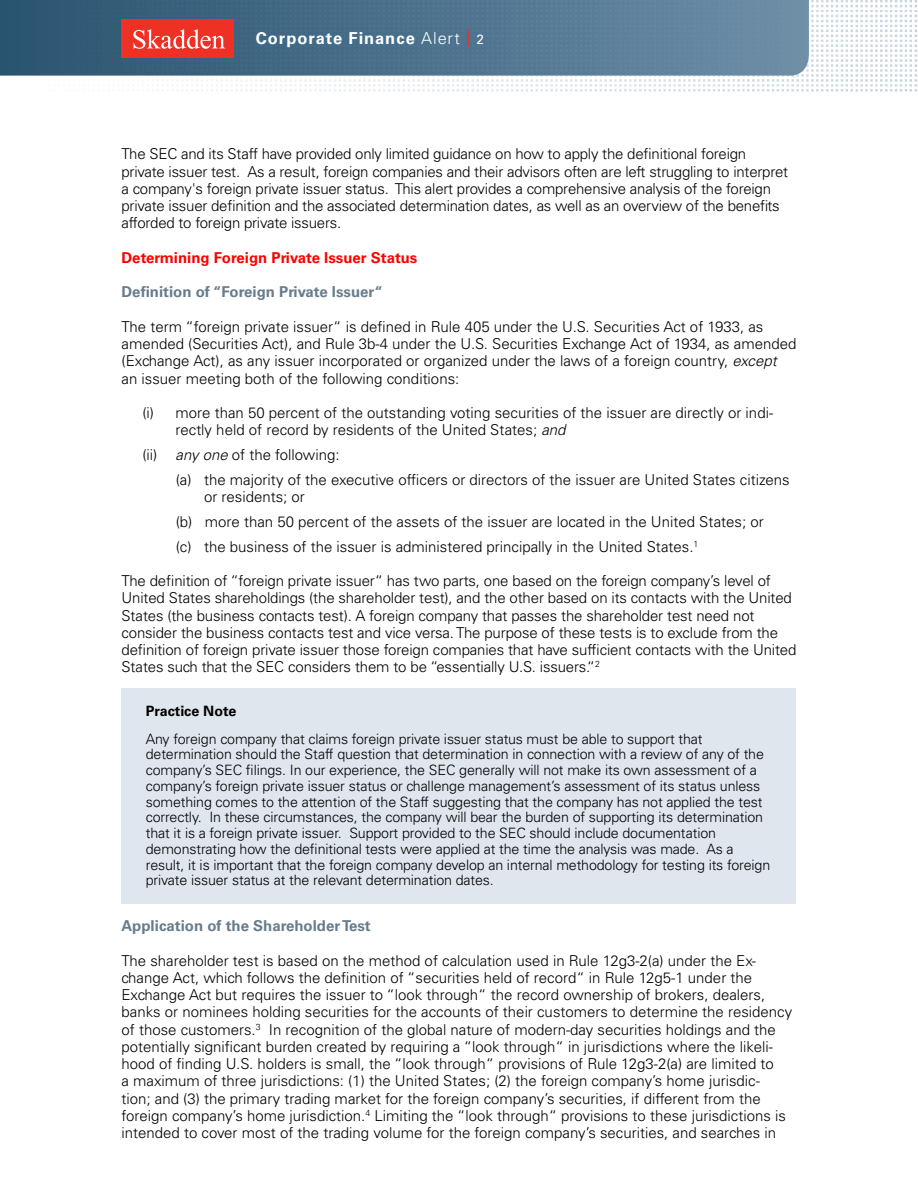
<style>
.page{position:relative;width:918px;height:1188px;background:#fff}
.page>*{position:absolute;margin:0;border:0;box-sizing:border-box;transform-origin:0 0}
.t1{font:700 16.5px "Univers LT Std";letter-spacing:.055em;color:#fff}
.t2{font:300 15px/17.2px "Univers LT Std";color:#000}
.t3{font:700 15px "Univers LT Std";color:#677c8c}
.t4{font:700 15px "Univers LT Std";color:#f00}
.t5{font:300 14.25px/15.8px "Univers LT Std";letter-spacing:-.01em;color:#000}
.t6{font:700 14.25px "Univers LT Std";color:#000}
.s1{font-weight:300}
.s2{font-weight:400;color:#ee3124}
.s3{font-weight:400;font-size:13.5px}
.s4{font-style:italic}
</style>
<div class="page">
<img style="left:0;top:0;width:917px;height:92px">
<div style="left:250px;top:24px;width:241px;height:31px;background:#466e8a"></div>
<div style="left:122px;top:20px;width:112px;height:38px;background:#ee3124"></div>
<svg style="left:133px;top:29px;width:92px;height:20px"></svg>
<div style="left:122px;top:688px;width:674px;height:215px;background:#dfe6ed"></div>
<p class="t1" style="left:256px;top:28px;width:230px">Corporate Finance <span class="s1">Alert</span> <span class="s2">|</span> <span class="s3">2</span></p>
<p class="t2" style="left:122px;top:145px;width:668px">The SEC and its Staff have provided only limited guidance on how to apply the definitional foreign private issuer test. As a result, foreign companies and their advisors often are left struggling to interpret a company's foreign private issuer status. This alert provides a comprehensive analysis of the foreign private issuer definition and the associated determination dates, as well as an overview of the benefits afforded to foreign private issuers.</p>
<p class="t4" style="left:122px;top:249px;width:297px">Determining Foreign Private Issuer Status</p>
<p class="t3" style="left:122px;top:283px;width:263px">Definition of “Foreign Private Issuer“</p>
<p class="t2" style="left:122px;top:318px;width:677px">The term “foreign private issuer“ is defined in Rule 405 under the U.S. Securities Act of 1933, as amended (Securities Act), and Rule 3b-4 under the U.S. Securities Exchange Act of 1934, as amended (Exchange Act), as any issuer incorporated or organized under the laws of a foreign country, <span class="s4">except<br></span>an issuer meeting both of the following conditions:</p>
<p class="t2" style="left:176px;top:404px;width:599px;text-indent:-33px">(i) more than 50 percent of the outstanding voting securities of the issuer are directly or indi&shy;rectly held of record by residents of the United States; <span class="s4">and</span></p>
<p class="t2" style="left:176px;top:442px;width:615px;line-height:24.8px;text-indent:-33px">(ii) <span class="s4">any one</span> of the following:<br>(a) the majority of the executive officers or directors of the issuer are United States citizens</p>
<p class="t2" style="left:176px;top:484px;width:589px;line-height:24.8px;text-indent:28px">or residents; or<br>(b) more than 50 percent of the assets of the issuer are located in the United States; or (c) the business of the issuer is administered principally in the United States.<sup>1</sup></p>
<p class="t2" style="left:121px;top:572px;width:676px">The definition of “foreign private issuer“ has two parts, one based on the foreign company’s level of United States shareholdings (the shareholder test), and the other based on its contacts with the United States (the business contacts test). A foreign company that passes the shareholder test need not consider the business contacts test and vice versa. The purpose of these tests is to exclude from the definition of foreign private issuer those foreign companies that have sufficient contacts with the United States such that the SEC considers them to be “essentially U.S. issuers.“<sup>2</sup></p>
<p class="t6" style="left:146px;top:702px;width:92px">Practice Note</p>
<p class="t5" style="left:146px;top:731px;width:626px">Any foreign company that claims foreign private issuer status must be able to support that determination should the Staff question that determination in connection with a review of any of the company’s SEC filings. In our experience, the SEC generally will not make its own assessment of a company’s foreign private issuer status or challenge management’s assessment of its status unless something comes to the attention of the Staff suggesting that the company has not applied the test correctly. In these circumstances, the company will bear the burden of supporting its determination that it is a foreign private issuer. Support provided to the SEC should include documentation demonstrating how the definitional tests were applied at the time the analysis was made. As a result, it is important that the foreign company develop an internal methodology for testing its foreign private issuer status at the relevant determination dates.</p>
<p class="t3" style="left:122px;top:917px;width:251px">Application of the Shareholder Test</p>
<p class="t2" style="left:122px;top:952px;width:672px">The shareholder test is based on the method of calculation used in Rule 12g3-2(a) under the Ex&shy;change Act, which follows the definition of “securities held of record“ in Rule 12g5-1 under the Exchange Act but requires the issuer to “look through“ the record ownership of brokers, dealers, banks or nominees holding securities for the accounts of their customers to determine the residency of those customers.<sup>3</sup> In recognition of the global nature of modern-day securities holdings and the potentially significant burden created by requiring a “look through“ in jurisdictions where the likeli&shy;hood of finding U.S. holders is small, the “look through“ provisions of Rule 12g3-2(a) are limited to<br>a maximum of three jurisdictions: (1) the United States; (2) the foreign company’s home jurisdic&shy;tion; and (3) the primary trading market for the foreign company’s securities, if different from the foreign company’s home jurisdiction.<sup>4</sup> Limiting the “look through“ provisions to these jurisdictions is intended to cover most of the trading volume for the foreign company’s securities, and searches in</p>
</div>
